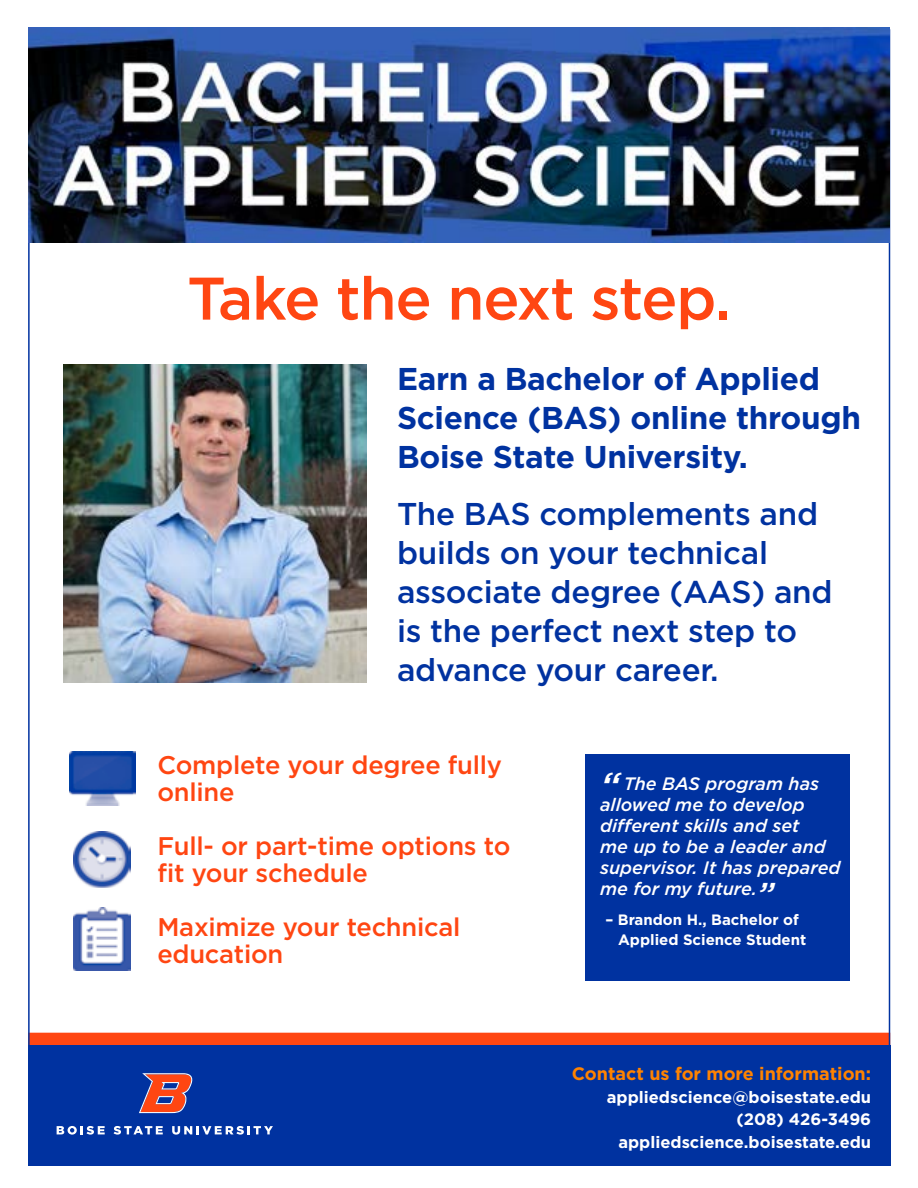
<style>
.page{position:relative;width:918px;height:1188px;background:#fff}
.page>*{position:absolute;margin:0;border:0;box-sizing:border-box;transform-origin:0 0}
.t1{font:500 60px "Gotham";letter-spacing:-.02em;color:#ff4612}
.t2{font:500 31.5px/39px "Gotham";letter-spacing:-.01em;color:#0032a0}
.t3{font:700 31.5px/39px "Gotham";letter-spacing:-.01em;color:#0032a0}
.t4{font:500 25.5px/27px "Gotham";letter-spacing:-.01em;color:#ff4612}
.t5{font:italic 500 18px/21px "Gotham";color:#fff}
.t6{font:700 18px "Gotham";color:#ff8300}
.t7{font:700 16.5px/22.5px "Gotham";color:#fff;text-align:right}
.t8{font:700 15px/19.8px "Gotham";color:#fff}
.s1{font-size:37.5px}
.s2{font-size:33px}
</style>
<div class="page">
<div style="left:28px;top:1033px;width:862px;height:13px;background:#ff4612"></div>
<div style="left:28px;top:1045px;width:862px;height:121px;background:#0032a0"></div>
<img style="left:28px;top:27px;width:862px;height:216px">
<svg style="left:139px;top:1073px;width:54px;height:40px"></svg>
<svg style="left:57px;top:1126px;width:48px;height:9px"></svg>
<svg style="left:114px;top:1126px;width:49px;height:9px"></svg>
<svg style="left:172px;top:1126px;width:101px;height:9px"></svg>
<div style="left:585px;top:754px;width:265px;height:226px;background:#0032a0"></div>
<img style="left:63px;top:364px;width:303px;height:319px">
<img style="left:74px;top:831px;width:57px;height:56px">
<img style="left:69px;top:751px;width:66px;height:55px">
<img style="left:74px;top:907px;width:57px;height:64px">
<h1 class="t1" style="left:187px;top:259px;width:545px">Take the next step.</h1>
<h2 class="t3" style="left:397px;top:359px;width:466px">Earn a Bachelor of Applied<br>Science (BAS) online through<br>Boise State University.</h2>
<h2 class="t2" style="left:397px;top:494px;width:437px">The BAS complements and builds on your technical associate degree (AAS) and is the perfect next step to advance your career.</h2>
<h3 class="t4" style="left:157px;top:752px;width:346px">Complete your degree fully online</h3>
<h3 class="t4" style="left:157px;top:833px;width:354px">Full- or part-time options to fit your schedule</h3>
<h3 class="t4" style="left:157px;top:914px;width:305px">Maximize your technical education</h3>
<p class="t5" style="left:600px;top:773px;width:242px"><span class="s1">“</span> The BAS program has allowed me to develop different skills and set<br>me up to be a leader and supervisor. It has prepared me for my future.<span class="s2">”</span></p>
<p class="t8" style="left:618px;top:910px;width:190px;text-indent:-13px">– Brandon H., Bachelor of<br>Applied Science Student</p>
<p class="t6" style="left:572px;top:1062px;width:301px">Contact us for more information:</p>
<p class="t7" style="left:607px;top:1086px;width:266px">appliedscience@boisestate.edu (208) 426-3496 appliedscience.boisestate.edu</p>
</div>
